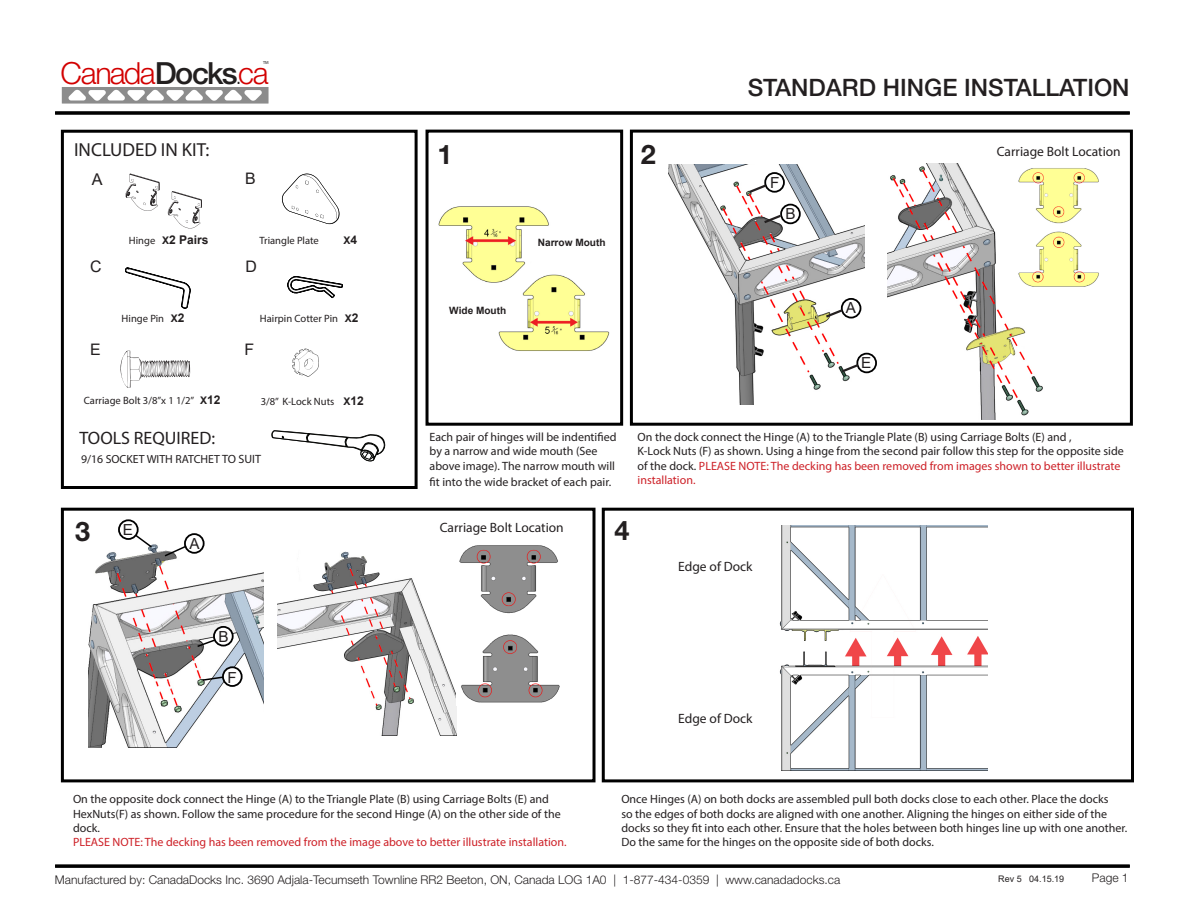
<style>
.page{position:relative;width:1188px;height:918px;background:#fff}
.page>*{position:absolute;margin:0;border:0;box-sizing:border-box;transform-origin:0 0}
.t1{font:300 30.6px "Helvetica Neue LT Std";letter-spacing:-.05em;color:#d20000}
.t2{font:700 27px "Helvetica Neue LT Std";color:#231f20}
.t3{font:500 24px "Helvetica Neue LT Std";color:#231f20}
.t4{font:18.9px "Myriad Pro";color:#231f20}
.t5{font:18px "Myriad Pro";color:#231f20}
.t6{font:16.2px "Arial";color:#231f20}
.t7{font:15.9px "Arial";color:#231f20}
.t8{font:15.3px "Arial";color:#231f20}
.t9{font:13.5px "Myriad Pro";color:#231f20}
.t10{font:12px/14.4px "Myriad Pro";color:#231f20}
.t11{font:300 12px "Helvetica Neue LT Std";color:#231f20}
.t12{font:12px "Myriad Pro";color:#cd2027}
.t13{font:700 12px "Arial";color:#231f20}
.t14{font:11.7px "Myriad Pro";color:#231f20}
.t15{font:10.65px "Myriad Pro";color:#231f20}
.t16{font:700 10.5px "Arial";color:#231f20}
.t17{font:700 10.05px "Arial";color:#231f20}
.t18{font:9px "Arial";color:#231f20}
.t19{font:4.5px "Myriad Pro";color:#221f1f}
.s1{font-weight:500;color:#221f1f}
.s2{font-size:20.7px;color:#231f20}
.s3{font-family:"Myriad Pro";font-weight:400;font-size:10.65px}
.s4{font-size:10.5px}
.s5{font-size:12px}
.s6{font-family:"Arial";font-weight:700;font-size:10.5px}
.s7{font-family:"Arial";font-weight:700;font-size:12px}
.s8{color:#cd2027}
</style>
<div class="page">
<hr style="left:55px;top:111px;width:1075px;height:3px;background:#000">
<hr style="left:55px;top:864px;width:1075px;height:3px;background:#000">
<hr style="left:55px;top:112px;width:1075px;height:3px;background:#000">
<hr style="left:55px;top:865px;width:1075px;height:3px;background:#000">
<svg style="left:62px;top:87px;width:207px;height:17px"></svg>
<div style="left:61px;top:130px;width:357px;height:359px;border:3px solid #000"></div>
<div style="left:61px;top:508px;width:535px;height:274px;border:3px solid #000"></div>
<div style="left:602px;top:508px;width:532px;height:274px;border:3px solid #000"></div>
<div style="left:630px;top:130px;width:503px;height:296px;border:3px solid #000"></div>
<div style="left:426px;top:130px;width:197px;height:296px;border:3px solid #000"></div>
<svg style="left:282px;top:173px;width:58px;height:51px"></svg>
<svg style="left:125px;top:174px;width:35px;height:37px"></svg>
<svg style="left:168px;top:191px;width:34px;height:37px"></svg>
<svg style="left:125px;top:267px;width:66px;height:41px"></svg>
<svg style="left:287px;top:276px;width:56px;height:23px"></svg>
<svg style="left:120px;top:350px;width:71px;height:38px"></svg>
<svg style="left:271px;top:430px;width:115px;height:32px"></svg>
<img style="left:278px;top:551px;width:179px;height:185px">
<img style="left:779px;top:525px;width:209px;height:245px">
<img style="left:89px;top:544px;width:175px;height:204px">
<img style="left:669px;top:165px;width:195px;height:239px">
<img style="left:887px;top:163px;width:156px;height:257px">
<img style="left:1016px;top:167px;width:83px;height:130px">
<img style="left:438px;top:206px;width:171px;height:145px">
<img style="left:456px;top:545px;width:104px;height:161px">
<svg style="left:292px;top:349px;width:27px;height:28px"></svg>
<div style="left:781px;top:205px;width:19px;height:18px;background:#fff;border-radius:50%"></div>
<div style="left:780px;top:204px;width:21px;height:20px;border:2px solid #000;border-radius:50%"></div>
<div style="left:765px;top:173px;width:19px;height:19px;background:#fff;border-radius:50%"></div>
<div style="left:764px;top:172px;width:21px;height:21px;border:2px solid #000;border-radius:50%"></div>
<div style="left:857px;top:354px;width:19px;height:18px;background:#fff;border-radius:50%"></div>
<div style="left:856px;top:353px;width:21px;height:20px;border:2px solid #000;border-radius:50%"></div>
<div style="left:842px;top:299px;width:19px;height:19px;background:#fff;border-radius:50%"></div>
<div style="left:841px;top:298px;width:20px;height:21px;border:2px solid #000;border-radius:50%"></div>
<svg style="left:762px;top:213px;width:21px;height:12px"></svg>
<svg style="left:747px;top:183px;width:22px;height:12px"></svg>
<svg style="left:839px;top:362px;width:22px;height:12px"></svg>
<svg style="left:823px;top:307px;width:22px;height:13px"></svg>
<div style="left:185px;top:534px;width:19px;height:19px;background:#fff;border-radius:50%"></div>
<div style="left:184px;top:533px;width:21px;height:21px;border:2px solid #000;border-radius:50%"></div>
<div style="left:118px;top:519px;width:21px;height:21px;border:2px solid #000;border-radius:50%"></div>
<div style="left:214px;top:627px;width:19px;height:19px;background:#fff;border-radius:50%"></div>
<div style="left:213px;top:626px;width:21px;height:21px;border:2px solid #000;border-radius:50%"></div>
<div style="left:223px;top:667px;width:19px;height:19px;background:#fff;border-radius:50%"></div>
<div style="left:222px;top:666px;width:21px;height:21px;border:2px solid #000;border-radius:50%"></div>
<svg style="left:163px;top:544px;width:25px;height:14px"></svg>
<svg style="left:196px;top:638px;width:21px;height:10px"></svg>
<svg style="left:201px;top:675px;width:24px;height:7px"></svg>
<svg style="left:134px;top:533px;width:19px;height:16px"></svg>
<h1 class="t1" style="left:60px;top:54px;width:210px">Canada<span class="s1">Docks</span><span class="s2">.</span>ca</h1>
<p class="t19" style="left:263px;top:60px;width:7px">TM</p>
<p class="t4" style="left:74px;top:139px;width:137px">INCLUDED IN KIT:</p>
<p class="t6" style="left:92px;top:168px;width:12px">A</p>
<p class="t7" style="left:245px;top:168px;width:12px">B</p>
<p class="t13" style="left:129px;top:232px;width:81px"><span class="s3">Hinge</span> <span class="s4">X</span>2 Pairs</p>
<p class="t15" style="left:259px;top:234px;width:61px">Triangle Plate</p>
<p class="t16" style="left:344px;top:233px;width:15px">X<span class="s5">4</span></p>
<p class="t7" style="left:90px;top:255px;width:13px">C</p>
<p class="t7" style="left:246px;top:255px;width:13px">D</p>
<p class="t15" style="left:122px;top:312px;width:65px">Hinge Pin <span class="s6">X</span><span class="s7">2</span></p>
<p class="t15" style="left:260px;top:312px;width:100px">Hairpin Cotter Pin <span class="s6">X</span><span class="s7">2</span></p>
<p class="t7" style="left:90px;top:339px;width:12px">E</p>
<p class="t7" style="left:244px;top:339px;width:11px">F</p>
<p class="t15" style="left:84px;top:394px;width:138px">Carriage Bolt 3/8”x 1 1/2” <span class="s6">X</span><span class="s7">12</span></p>
<p class="t5" style="left:80px;top:427px;width:137px">TOOLS REQUIRED:</p>
<p class="t15" style="left:261px;top:395px;width:105px">3/8” K-Lock Nuts <span class="s6">X</span><span class="s7">12</span></p>
<p class="t14" style="left:81px;top:452px;width:181px">9/16 SOCKET WITH RATCHET <span class="s5">TO SUIT</span></p>
<p class="t2" style="left:437px;top:138px;width:17px">1</p>
<p class="t2" style="left:641px;top:138px;width:17px">2</p>
<p class="t17" style="left:449px;top:303px;width:59px">Wide Mouth</p>
<p class="t17" style="left:538px;top:235px;width:69px">Narrow Mouth</p>
<h3 class="t3" style="left:748px;top:73px;width:383px">STANDARD HINGE INSTALLATION</h3>
<p class="t8" style="left:770px;top:172px;width:11px">F</p>
<p class="t8" style="left:785px;top:203px;width:12px">B</p>
<p class="t8" style="left:846px;top:297px;width:12px">A</p>
<p class="t8" style="left:861px;top:352px;width:12px">E</p>
<p class="t9" style="left:997px;top:143px;width:125px">Carriage Bolt Location</p>
<p class="t10" style="left:430px;top:429px;width:188px">Each pair of hinges will be indentified</p>
<p class="t10" style="left:430px;top:444px;width:187px">by a narrow and wide mouth (See above image). The narrow mouth will</p>
<p class="t10" style="left:430px;top:474px;width:183px">fit into the wide bracket of each pair.</p>
<p class="t10" style="left:638px;top:430px;width:436px">On the dock connect the Hinge (A) to the Triangle Plate (B) using Carriage Bolts (E) and ,</p>
<p class="t10" style="left:638px;top:444px;width:488px">K-Lock Nuts (F) as shown. Using a hinge from the second pair follow this step for the opposite side of the dock. <span class="s8">PLEASE NOTE: The decking has been removed from images shown to better illustrate installation.</span></p>
<p class="t2" style="left:75px;top:515px;width:17px">3</p>
<p class="t2" style="left:615px;top:514px;width:17px">4</p>
<p class="t9" style="left:440px;top:519px;width:125px">Carriage Bolt Location</p>
<p class="t8" style="left:123px;top:519px;width:12px">E</p>
<p class="t8" style="left:189px;top:533px;width:12px">A</p>
<p class="t8" style="left:218px;top:626px;width:12px">B</p>
<p class="t8" style="left:228px;top:667px;width:11px">F</p>
<p class="t9" style="left:678px;top:558px;width:76px">Edge of Dock</p>
<p class="t9" style="left:678px;top:710px;width:76px">Edge of Dock</p>
<p class="t10" style="left:73px;top:792px;width:477px">On the opposite dock connect the Hinge (A) to the Triangle Plate (B) using Carriage Bolts (E) and</p>
<p class="t10" style="left:73px;top:806px;width:489px">HexNuts(F) as shown. Follow the same procedure for the second Hinge (A) on the other side of the</p>
<p class="t10" style="left:73px;top:821px;width:29px">dock.</p>
<p class="t12" style="left:73px;top:835px;width:495px">PLEASE NOTE: The decking has been removed from the image above to better illustrate installation.</p>
<p class="t10" style="left:621px;top:792px;width:489px">Once Hinges (A) on both docks are assembled pull both docks close to each other. Place the docks</p>
<p class="t10" style="left:621px;top:806px;width:487px">so the edges of both docks are aligned with one another. Aligning the hinges on either side of the</p>
<p class="t10" style="left:621px;top:821px;width:507px">docks so they fit into each other. Ensure that the holes between both hinges line up with one another.</p>
<p class="t10" style="left:621px;top:835px;width:314px">Do the same for the hinges on the opposite side of both docks.</p>
<p class="t11" style="left:55px;top:872px;width:787px">Manufactured by: CanadaDocks Inc. 3690 Adjala-Tecumseth Townline RR2 Beeton, ON, Canada LOG 1A0 | 1-877-434-0359 | www.canadadocks.ca</p>
<p class="t11" style="left:1092px;top:871px;width:38px">Page 1</p>
<p class="t18" style="left:998px;top:873px;width:68px">Rev 5 04.15.19</p>
</div>
